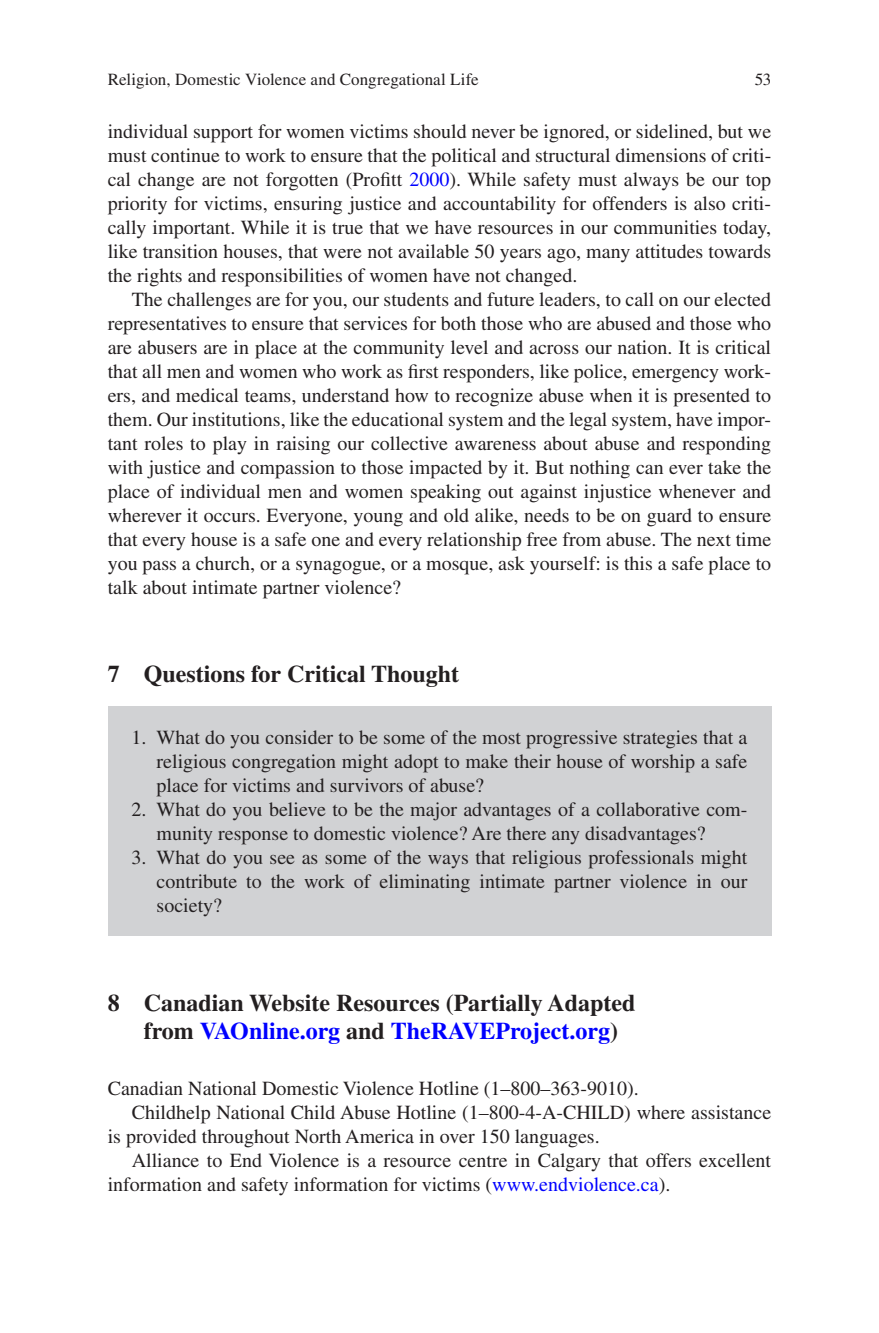
<style>
.page{position:relative;width:879px;height:1333px;background:#fff}
.page>*{position:absolute;margin:0;border:0;box-sizing:border-box;transform-origin:0 0}
.t1{font:700 24px/28px "Nfrrhm Xrkqsx Times LT Std";color:#231f20}
.t2{font:20px/24px "Bgjmtm Clccbg Times LT Std";color:#231f20;text-align:justify}
.t3{font:17px "Bgjmtm Clccbg Times LT Std";color:#231f20}
.s1{color:#00f}
</style>
<div class="page">
<div style="left:108px;top:706px;width:663px;height:229px;background:#d1d2d4"></div>
<p class="t3" style="left:755px;top:70px;width:18px">53</p>
<p class="t2" style="left:108px;top:119px;width:665px">individual support for women victims should never be ignored, or sidelined, but we must continue to work to ensure that the political and structural dimensions of criti&shy;cal change are not forgotten (Profitt <span class="s1">2000</span>). While safety must always be our top priority for victims, ensuring justice and accountability for offenders is also criti&shy;cally important. While it is true that we have resources in our communities today, like transition houses, that were not available 50 years ago, many attitudes towards the rights and responsibilities of women have not changed.</p>
<p class="t2" style="left:108px;top:287px;width:665px;text-indent:24px">The challenges are for you, our students and future leaders, to call on our elected representatives to ensure that services for both those who are abused and those who are abusers are in place at the community level and across our nation. It is critical that all men and women who work as first responders, like police, emergency work&shy;ers, and medical teams, understand how to recognize abuse when it is presented to them. Our institutions, like the educational system and the legal system, have impor&shy;tant roles to play in raising our collective awareness about abuse and responding with justice and compassion to those impacted by it. But nothing can ever take the place of individual men and women speaking out against injustice whenever and wherever it occurs. Everyone, young and old alike, needs to be on guard to ensure that every house is a safe one and every relationship free from abuse. The next time you pass a church, or a synagogue, or a mosque, ask yourself: is this a safe place to talk about intimate partner violence?</p>
<p class="t3" style="left:108px;top:70px;width:372px">Religion, Domestic Violence and Congregational Life</p>
<p class="t1" style="left:108px;top:659px;width:353px">7 Questions for Critical Thought</p>
<p class="t2" style="left:157px;top:725px;width:592px;text-indent:-25px">1. What do you consider to be some of the most progressive strategies that a religious congregation might adopt to make their house of worship a safe place for victims and survivors of abuse?</p>
<p class="t2" style="left:157px;top:797px;width:592px;text-indent:-25px">2. What do you believe to be the major advantages of a collaborative com&shy;munity response to domestic violence? Are there any disadvantages?</p>
<p class="t2" style="left:157px;top:845px;width:592px;text-indent:-25px">3. What do you see as some of the ways that religious professionals might contribute to the work of eliminating intimate partner violence in our society?</p>
<p class="t1" style="left:144px;top:987px;width:493px;text-indent:-36px">8 Canadian Website Resources (Partially Adapted from <span class="s1">VAOnline.org</span> and <span class="s1">TheRAVEProject.org</span>)</p>
<p class="t2" style="left:108px;top:1075px;width:533px">Canadian National Domestic Violence Hotline (1–800–363-9010).</p>
<p class="t2" style="left:132px;top:1099px;width:641px">Childhelp National Child Abuse Hotline (1–800-4-A-CHILD) where assistance</p>
<p class="t2" style="left:108px;top:1123px;width:493px">is provided throughout North America in over 150 languages.</p>
<p class="t2" style="left:132px;top:1147px;width:641px">Alliance to End Violence is a resource centre in Calgary that offers excellent</p>
<p class="t2" style="left:108px;top:1171px;width:564px">information and safety information for victims (<span class="s1">www.endviolence.ca</span>).</p>
</div>
